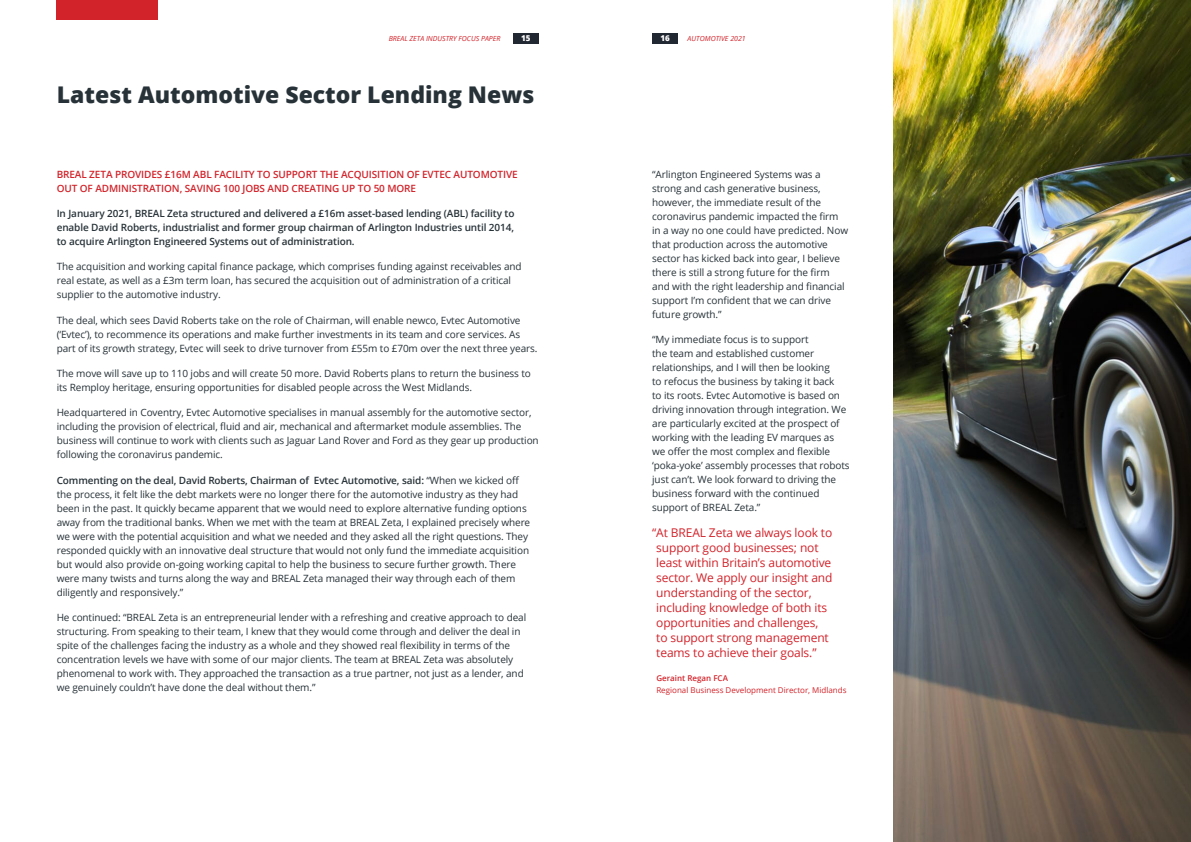
<style>
.page{position:relative;width:1191px;height:842px;background:#fff}
.page>*{position:absolute;margin:0;border:0;box-sizing:border-box;transform-origin:0 0}
.t1{font:800 23px "Open Sans";color:#273238}
.t2{font:12px/15px "Open Sans";letter-spacing:-.01em;color:#d2232a}
.t3{font:10px/14px "Open Sans";letter-spacing:-.01em;color:#273238}
.t4{font:600 10px/14px "Open Sans";letter-spacing:-.01em;color:#273238;text-align:justify}
.t5{font:600 10px/14px "Open Sans";letter-spacing:-.01em;color:#d2232a}
.t6{font:8px "Open Sans";color:#d2232a}
.t7{font:600 8px "Open Sans";color:#d2232a}
.t8{font:800 8px "Open Sans";color:#fff}
.t9{font:italic 7px "Open Sans";color:#d2232a}
.s1{font-weight:600}
</style>
<div class="page">
<div style="left:57px;top:0;width:101px;height:20px;background:#d2232a"></div>
<img style="left:893px;top:0;width:298px;height:842px">
<div style="left:513px;top:34px;width:26px;height:10px;background:#222832"></div>
<div style="left:652px;top:34px;width:26px;height:10px;background:#222832"></div>
<p class="t9" style="left:389px;top:33px;width:113px">BREAL ZETA INDUSTRY FOCUS PAPER</p>
<p class="t8" style="left:521px;top:32px;width:11px">15</p>
<p class="t8" style="left:660px;top:32px;width:11px">16</p>
<p class="t9" style="left:687px;top:33px;width:60px">AUTOMOTIVE 2021</p>
<h1 class="t1" style="left:57px;top:77px;width:479px">Latest Automotive Sector Lending News</h1>
<p class="t5" style="left:57px;top:167px;width:462px">BREAL ZETA PROVIDES £16M ABL FACILITY TO SUPPORT THE ACQUISITION OF EVTEC AUTOMOTIVE<br>OUT OF ADMINISTRATION, SAVING 100 JOBS AND CREATING UP TO 50 MORE</p>
<p class="t4" style="left:57px;top:206px;width:459px">In January 2021, BREAL Zeta structured and delivered a £16m asset-based lending (ABL) facility to enable David Roberts, industrialist and former group chairman of Arlington Industries until 2014, to acquire Arlington Engineered Systems out of administration.</p>
<p class="t3" style="left:57px;top:260px;width:466px">The acquisition and working capital finance package, which comprises funding against receivables and real estate, as well as a £3m term loan, has secured the acquisition out of administration of a critical supplier to the automotive industry.</p>
<p class="t3" style="left:57px;top:313px;width:482px">The deal, which sees David Roberts take on the role of Chairman, will enable newco, Evtec Automotive (‘Evtec’), to recommence its operations and make further investments in its team and core services. As part of its growth strategy, Evtec will seek to drive turnover from £55m to £70m over the next three years.</p>
<p class="t3" style="left:57px;top:366px;width:476px">The move will save up to 110 jobs and will create 50 more. David Roberts plans to return the business to its Remploy heritage, ensuring opportunities for disabled people across the West Midlands.</p>
<p class="t3" style="left:57px;top:406px;width:483px">Headquartered in Coventry, Evtec Automotive specialises in manual assembly for the automotive sector, including the provision of electrical, fluid and air, mechanical and aftermarket module assemblies. The business will continue to work with clients such as Jaguar Land Rover and Ford as they gear up production following the coronavirus pandemic.</p>
<p class="t3" style="left:57px;top:473px;width:475px"><span class="s1">Commenting on the deal, David Roberts, Chairman of Evtec Automotive, said:</span> “When we kicked off the process, it felt like the debt markets were no longer there for the automotive industry as they had been in the past. It quickly became apparent that we would need to explore alternative funding options away from the traditional banks. When we met with the team at BREAL Zeta, I explained precisely where we were with the potential acquisition and what we needed and they asked all the right questions. They responded quickly with an innovative deal structure that would not only fund the immediate acquisition but would also provide on-going working capital to help the business to secure further growth. There were many twists and turns along the way and BREAL Zeta managed their way through each of them diligently and responsively.”</p>
<p class="t3" style="left:57px;top:610px;width:471px">He continued: “BREAL Zeta is an entrepreneurial lender with a refreshing and creative approach to deal structuring. From speaking to their team, I knew that they would come through and deliver the deal in spite of the challenges facing the industry as a whole and they showed real flexibility in terms of the concentration levels we have with some of our major clients. The team at BREAL Zeta was absolutely phenomenal to work with. They approached the transaction as a true partner, not just as a lender, and we genuinely couldn’t have done the deal without them.”</p>
<p class="t3" style="left:652px;top:167px;width:197px">“Arlington Engineered Systems was a strong and cash generative business, however, the immediate result of the coronavirus pandemic impacted the firm in a way no one could have predicted. Now that production across the automotive sector has kicked back into gear, I believe there is still a strong future for the firm and with the right leadership and financial support I’m confident that we can drive future growth.”</p>
<p class="t3" style="left:652px;top:332px;width:199px">“My immediate focus is to support<br>the team and established customer relationships, and I will then be looking<br>to refocus the business by taking it back<br>to its roots. Evtec Automotive is based on driving innovation through integration. We are particularly excited at the prospect of working with the leading EV marques as we offer the most complex and flexible ‘poka-yoke’ assembly processes that robots just can’t. We look forward to driving the business forward with the continued support of BREAL Zeta.”</p>
<p class="t2" style="left:656px;top:525px;width:178px;text-indent:-4px">“At BREAL Zeta we always look to support good businesses; not least within Britain’s automotive sector. We apply our insight and understanding of the sector, including knowledge of both its opportunities and challenges, to support strong management teams to achieve their goals.”</p>
<p class="t7" style="left:656px;top:672px;width:73px">Geraint Regan FCA</p>
<p class="t6" style="left:656px;top:685px;width:192px">Regional Business Development Director, Midlands</p>
</div>
